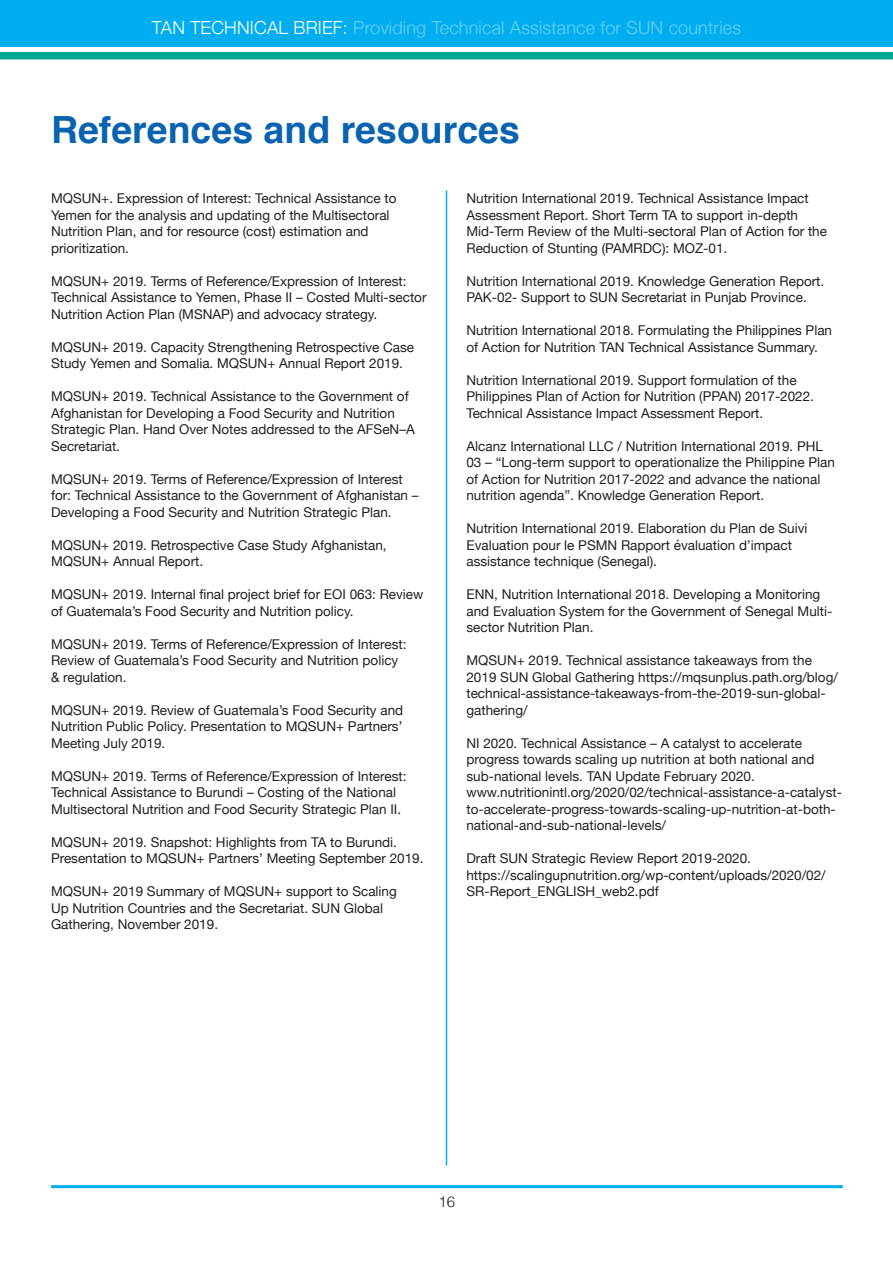
<style>
.page{position:relative;width:893px;height:1263px;background:#fff}
.page>*{position:absolute;margin:0;border:0;box-sizing:border-box;transform-origin:0 0}
.t1{font:700 37.5px "Helvetica";color:#0a63b0}
.t2{font:300 18px "Helvetica Neue";letter-spacing:.01em;color:#6bcff6}
.t3{font:300 15px "Helvetica";color:#231f20}
.t4{font:13.5px/16.5px "Helvetica Neue";color:#231f20}
.s1{color:#fff}
</style>
<div class="page">
<div style="left:0;top:0;width:893px;height:47px;background:#00aeef"></div>
<hr style="left:51px;top:1185px;width:792px;height:3px;background:#00aeef">
<div style="left:0;top:52px;width:893px;height:7px;background:#00a895"></div>
<hr style="left:446px;top:191px;width:1px;height:975px;background:#00aeef">
<h2 class="t2" style="left:152px;top:13px;width:591px"><span class="s1">TAN TECHNICAL BRIEF:</span> Providing Technical Assistance for SUN countries</h2>
<p class="t1" style="left:51px;top:99px;width:470px">References and resources</p>
<p class="t4" style="left:51px;top:191px;width:347px">MQSUN+. Expression of Interest: Technical Assistance to Yemen for the analysis and updating of the Multisectoral Nutrition Plan, and for resource (cost) estimation and prioritization.</p>
<p class="t4" style="left:51px;top:274px;width:377px">MQSUN+ 2019. Terms of Reference/Expression of Interest:<br>Technical Assistance to Yemen, Phase II – Costed Multi-sector<br>Nutrition Action Plan (MSNAP) and advocacy strategy.</p>
<p class="t4" style="left:51px;top:340px;width:365px">MQSUN+ 2019. Capacity Strengthening Retrospective Case<br>Study Yemen and Somalia. MQSUN+ Annual Report 2019.</p>
<p class="t4" style="left:51px;top:389px;width:365px">MQSUN+ 2019. Technical Assistance to the Government of Afghanistan for Developing a Food Security and Nutrition Strategic Plan. Hand Over Notes addressed to the AFSeN–A Secretariat.</p>
<p class="t4" style="left:51px;top:472px;width:369px">MQSUN+ 2019. Terms of Reference/Expression of Interest for: Technical Assistance to the Government of Afghanistan –<br>Developing a Food Security and Nutrition Strategic Plan.</p>
<p class="t4" style="left:51px;top:538px;width:337px">MQSUN+ 2019. Retrospective Case Study Afghanistan,<br>MQSUN+ Annual Report.</p>
<p class="t4" style="left:51px;top:587px;width:374px">MQSUN+ 2019. Internal final project brief for EOI 063: Review of Guatemala’s Food Security and Nutrition policy.</p>
<p class="t4" style="left:51px;top:637px;width:357px">MQSUN+ 2019. Terms of Reference/Expression of Interest:<br>Review of Guatemala’s Food Security and Nutrition policy &amp; regulation.</p>
<p class="t4" style="left:51px;top:703px;width:354px;text-align:justify">MQSUN+ 2019. Review of Guatemala’s Food Security and Nutrition Public Policy. Presentation to MQSUN+ Partners’ Meeting July 2019.</p>
<p class="t4" style="left:51px;top:769px;width:357px">MQSUN+ 2019. Terms of Reference/Expression of Interest:<br>Technical Assistance to Burundi – Costing of the National<br>Multisectoral Nutrition and Food Security Strategic Plan II.</p>
<p class="t4" style="left:51px;top:835px;width:374px">MQSUN+ 2019. Snapshot: Highlights from TA to Burundi.<br>Presentation to MQSUN+ Partners’ Meeting September 2019.</p>
<p class="t4" style="left:51px;top:884px;width:347px">MQSUN+ 2019 Summary of MQSUN+ support to Scaling<br>Up Nutrition Countries and the Secretariat. SUN Global<br>Gathering, November 2019.</p>
<p class="t4" style="left:466px;top:191px;width:362px">Nutrition International 2019. Technical Assistance Impact Assessment Report. Short Term TA to support in-depth Mid-Term Review of the Multi-sectoral Plan of Action for the Reduction of Stunting (PAMRDC): MOZ-01.</p>
<p class="t4" style="left:466px;top:274px;width:359px">Nutrition International 2019. Knowledge Generation Report.<br>PAK-02- Support to SUN Secretariat in Punjab Province.</p>
<p class="t4" style="left:466px;top:323px;width:367px">Nutrition International 2018. Formulating the Philippines Plan of Action for Nutrition TAN Technical Assistance Summary.</p>
<p class="t4" style="left:466px;top:373px;width:349px">Nutrition International 2019. Support formulation of the<br>Philippines Plan of Action for Nutrition (PPAN) 2017-2022.<br>Technical Assistance Impact Assessment Report.</p>
<p class="t4" style="left:466px;top:439px;width:370px">Alcanz International LLC / Nutrition International 2019. PHL 03 – “Long-term support to operationalize the Philippine Plan of Action for Nutrition 2017-2022 and advance the national nutrition agenda”. Knowledge Generation Report.</p>
<p class="t4" style="left:466px;top:521px;width:343px">Nutrition International 2019. Elaboration du Plan de Suivi<br>Evaluation pour le PSMN Rapport évaluation d’impact assistance technique (Senegal).</p>
<p class="t4" style="left:466px;top:587px;width:367px">ENN, Nutrition International 2018. Developing a Monitoring and Evaluation System for the Government of Senegal Multi&shy;sector Nutrition Plan.</p>
<p class="t4" style="left:466px;top:653px;width:373px">MQSUN+ 2019. Technical assistance takeaways from the 2019 SUN Global Gathering https://mqsunplus.path.org/blog/ technical-assistance-takeaways-from-the-2019-sun-global&shy;gathering/</p>
<p class="t4" style="left:466px;top:736px;width:349px">NI 2020. Technical Assistance – A catalyst to accelerate progress towards scaling up nutrition at both national and sub-national levels. TAN Update February 2020.</p>
<p class="t4" style="left:466px;top:785px;width:377px">www.nutritionintl.org/2020/02/technical-assistance-a-catalyst&shy;to-accelerate-progress-towards-scaling-up-nutrition-at-both&shy;national-and-sub-national-levels/</p>
<p class="t4" style="left:466px;top:851px;width:286px">Draft SUN Strategic Review Report 2019-2020.</p>
<p class="t4" style="left:466px;top:868px;width:361px">https://scalingupnutrition.org/wp-content/uploads/2020/02/<br>SR-Report_ENGLISH_web2.pdf</p>
<p class="t3" style="left:439px;top:1189px;width:18px">16</p>
</div>
